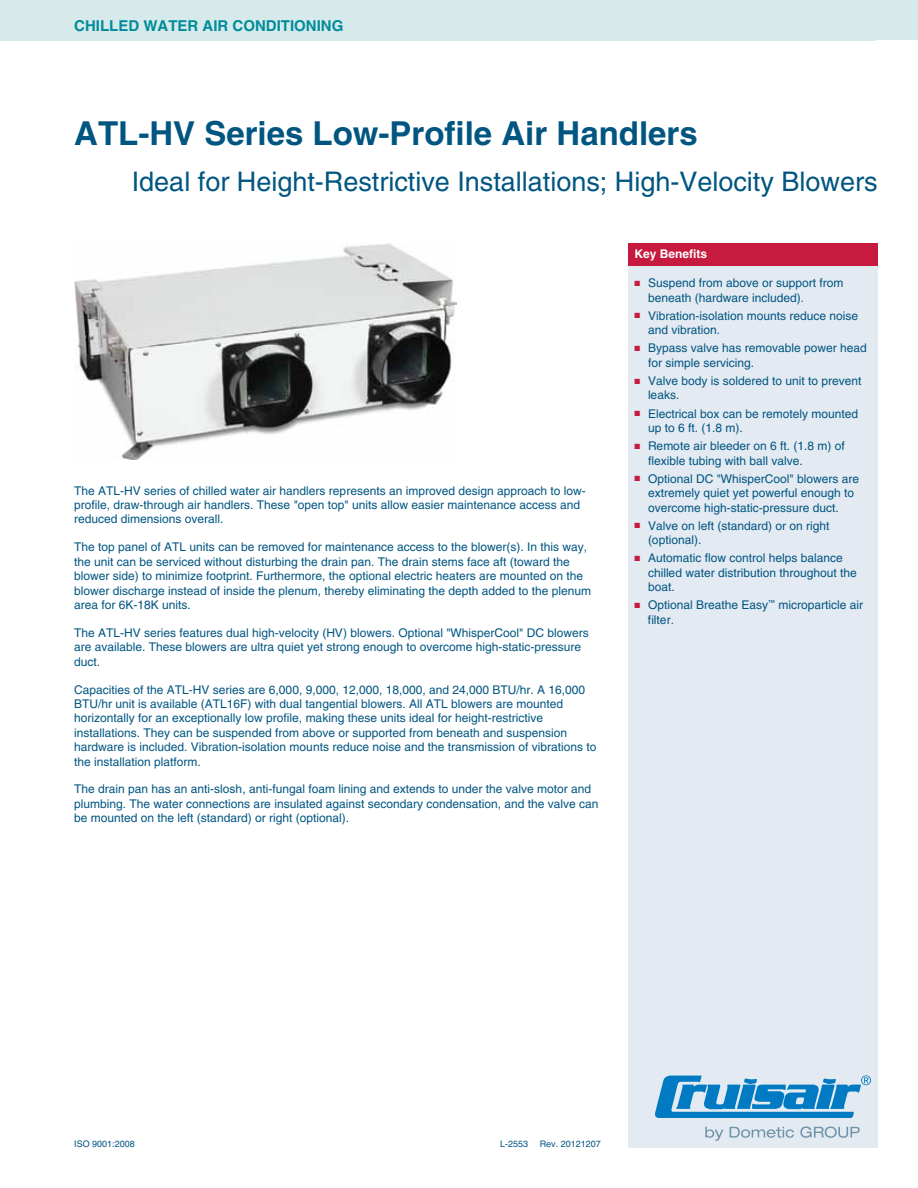
<style>
.page{position:relative;width:918px;height:1188px;background:#fff}
.page>*{position:absolute;margin:0;border:0;box-sizing:border-box;transform-origin:0 0}
.t1{font:700 33px "Helvetica LT Std";color:#005581}
.t2{font:27px "Helvetica LT Std";color:#005581}
.t3{font:700 15px "Helvetica LT Std";color:#008c9a}
.t4{font:12px/14.4px "Helvetica LT Std";color:#005581}
.t5{font:700 12px "Helvetica LT Std";color:#fff}
.t6{font:9px "Helvetica LT Std";color:#005581}
</style>
<div class="page">
<div style="left:0;top:0;width:918px;height:40px;background:#d6e9eb"></div>
<div style="left:628px;top:243px;width:250px;height:905px;background:#e3eaf2"></div>
<img style="left:74px;top:243px;width:383px;height:216px">
<div style="left:628px;top:243px;width:250px;height:22px;background:#c61a3f"></div>
<svg style="left:705px;top:1127px;width:18px;height:14px"></svg>
<svg style="left:730px;top:1127px;width:64px;height:11px"></svg>
<svg style="left:800px;top:1127px;width:60px;height:11px"></svg>
<svg style="left:655px;top:1075px;width:216px;height:43px"></svg>
<p class="t3" style="left:74px;top:17px;width:271px">CHILLED WATER AIR CONDITIONING</p>
<h1 class="t1" style="left:74px;top:113px;width:625px">ATL-HV Series Low-Profile Air Handlers</h1>
<h2 class="t2" style="left:132px;top:166px;width:747px">Ideal for Height-Restrictive Installations; High-Velocity Blowers</h2>
<p class="t4" style="left:74px;top:483px;width:513px">The ATL-HV series of chilled water air handlers represents an improved design approach to low&shy;profile, draw-through air handlers. These "open top" units allow easier maintenance access and reduced dimensions overall.</p>
<p class="t4" style="left:74px;top:540px;width:518px">The top panel of ATL units can be removed for maintenance access to the blower(s). In this way, the unit can be serviced without disturbing the drain pan. The drain stems face aft (toward the blower side) to minimize footprint. Furthermore, the optional electric heaters are mounted on the blower discharge instead of inside the plenum, thereby eliminating the depth added to the plenum area for 6K-18K units.</p>
<p class="t4" style="left:74px;top:625px;width:516px">The ATL-HV series features dual high-velocity (HV) blowers. Optional "WhisperCool" DC blowers are available. These blowers are ultra quiet yet strong enough to overcome high-static-pressure duct.</p>
<p class="t4" style="left:74px;top:682px;width:524px">Capacities of the ATL-HV series are 6,000, 9,000, 12,000, 18,000, and 24,000 BTU/hr. A 16,000<br>BTU/hr unit is available (ATL16F) with dual tangential blowers. All ATL blowers are mounted horizontally for an exceptionally low profile, making these units ideal for height-restrictive installations. They can be suspended from above or supported from beneath and suspension hardware is included. Vibration-isolation mounts reduce noise and the transmission of vibrations to the installation platform.</p>
<p class="t4" style="left:74px;top:782px;width:526px">The drain pan has an anti-slosh, anti-fungal foam lining and extends to under the valve motor and plumbing. The water connections are insulated against secondary condensation, and the valve can be mounted on the left (standard) or right (optional).</p>
<p class="t5" style="left:634px;top:246px;width:74px">Key Benefits</p>
<p class="t4" style="left:648px;top:276px;width:197px">Suspend from above or support from beneath (hardware included).</p>
<p class="t4" style="left:648px;top:308px;width:212px">Vibration-isolation mounts reduce noise and vibration.</p>
<p class="t4" style="left:648px;top:341px;width:220px">Bypass valve has removable power head for simple servicing.</p>
<p class="t4" style="left:648px;top:374px;width:215px">Valve body is soldered to unit to prevent leaks.</p>
<p class="t4" style="left:648px;top:406px;width:212px">Electrical box can be remotely mounted up to 6 ft. (1.8 m).</p>
<p class="t4" style="left:648px;top:439px;width:198px">Remote air bleeder on 6 ft. (1.8 m) of flexible tubing with ball valve.</p>
<p class="t4" style="left:648px;top:471px;width:213px">Optional DC "WhisperCool" blowers are extremely quiet yet powerful enough to overcome high-static-pressure duct.</p>
<p class="t4" style="left:648px;top:518px;width:183px">Valve on left (standard) or on right (optional).</p>
<p class="t4" style="left:648px;top:551px;width:210px">Automatic flow control helps balance chilled water distribution throughout the boat.</p>
<p class="t4" style="left:648px;top:598px;width:217px">Optional Breathe Easy<sup>™</sup> microparticle air filter.</p>
<p class="t6" style="left:74px;top:1139px;width:62px">ISO 9001:2008</p>
<p class="t6" style="left:500px;top:1139px;width:30px">L-2553</p>
<p class="t6" style="left:540px;top:1139px;width:63px">Rev. 20121207</p>
</div>
